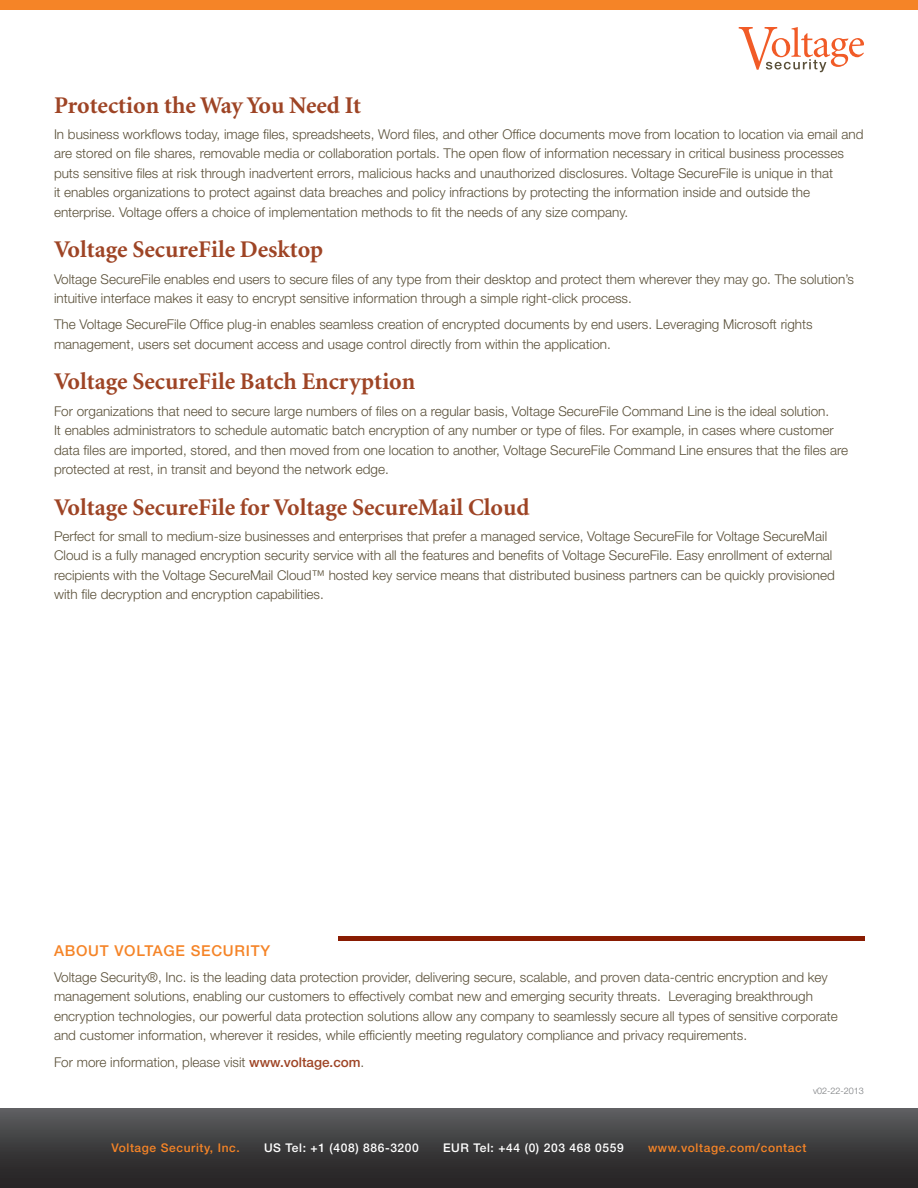
<style>
.page{position:relative;width:918px;height:1188px;background:#fff}
.page>*{position:absolute;margin:0;border:0;box-sizing:border-box;transform-origin:0 0}
.sub-title_red{font:700 24px "Minion";color:#9e4425}
.sub-ttl2{font:500 15px "Helvetica Neue";letter-spacing:.05em;color:#f58427}
.t1{font:300 13.5px/19.5px "Helvetica Neue";color:#5a5039}
.t2{font:500 12px "Helvetica Neue";letter-spacing:.05em;color:#fff}
.t3{font:500 12px "Helvetica Neue";letter-spacing:.05em;color:#f58427}
.t4{font:300 9px "Helvetica Neue";color:#787a7d}
.s1{font-weight:500;color:#9e4425}
</style>
<div class="page">
<svg style="left:739px;top:27px;width:125px;height:45px"></svg>
<div style="left:0;top:1108px;width:918px;height:80px;background:linear-gradient(to bottom,#5b5c5e,#211e1f)"></div>
<div style="left:0;top:0;width:918px;height:9px;background:#f58427"></div>
<hr style="left:338px;top:937px;width:527px;height:4px;background:#891c02">
<p class="sub-title_red" style="left:54px;top:93px;width:308px">Protection the Way You Need It</p>
<p class="t1" style="left:54px;top:124px;width:811px">In business workflows today, image files, spreadsheets, Word files, and other Office documents move from location to location via email and are stored on file shares, removable media or collaboration portals. The open flow of information necessary in critical business processes puts sensitive files at risk through inadvertent errors, malicious hacks and unauthorized disclosures. Voltage SecureFile is unique in that<br>it enables organizations to protect against data breaches and policy infractions by protecting the information inside and outside the enterprise. Voltage offers a choice of implementation methods to fit the needs of any size company.</p>
<p class="sub-title_red" style="left:54px;top:237px;width:271px">Voltage SecureFile Desktop</p>
<p class="t1" style="left:54px;top:269px;width:802px">Voltage SecureFile enables end users to secure files of any type from their desktop and protect them wherever they may go. The solution’s intuitive interface makes it easy to encrypt sensitive information through a simple right-click process.</p>
<p class="t1" style="left:54px;top:314px;width:760px">The Voltage SecureFile Office plug-in enables seamless creation of encrypted documents by end users. Leveraging Microsoft rights management, users set document access and usage control directly from within the application.</p>
<p class="sub-title_red" style="left:54px;top:369px;width:363px">Voltage SecureFile Batch Encryption</p>
<p class="t1" style="left:54px;top:401px;width:796px">For organizations that need to secure large numbers of files on a regular basis, Voltage SecureFile Command Line is the ideal solution.<br>It enables administrators to schedule automatic batch encryption of any number or type of files. For example, in cases where customer data files are imported, stored, and then moved from one location to another, Voltage SecureFile Command Line ensures that the files are protected at rest, in transit and beyond the network edge.</p>
<p class="sub-title_red" style="left:54px;top:495px;width:477px">Voltage SecureFile for Voltage SecureMail Cloud</p>
<p class="t1" style="left:54px;top:526px;width:782px">Perfect for small to medium-size businesses and enterprises that prefer a managed service, Voltage SecureFile for Voltage SecureMail Cloud is a fully managed encryption security service with all the features and benefits of Voltage SecureFile. Easy enrollment of external recipients with the Voltage SecureMail Cloud™ hosted key service means that distributed business partners can be quickly provisioned with file decryption and encryption capabilities.</p>
<p class="sub-ttl2" style="left:54px;top:941px;width:218px">ABOUT VOLTAGE SECURITY</p>
<p class="t1" style="left:54px;top:967px;width:785px">Voltage Security®, Inc. is the leading data protection provider, delivering secure, scalable, and proven data-centric encryption and key management solutions, enabling our customers to effectively combat new and emerging security threats. Leveraging breakthrough encryption technologies, our powerful data protection solutions allow any company to seamlessly secure all types of sensitive corporate and customer information, wherever it resides, while efficiently meeting regulatory compliance and privacy requirements.</p>
<p class="t1" style="left:54px;top:1052px;width:312px">For more information, please visit <span class="s1">www.voltage.com</span>.</p>
<p class="t4" style="left:813px;top:1085px;width:52px">v02-22-2013</p>
<p class="t3" style="left:112px;top:1141px;width:130px">Voltage Security, Inc.</p>
<p class="t2" style="left:264px;top:1141px;width:156px">US Tel: +1 (408) 886-3200</p>
<p class="t2" style="left:443px;top:1141px;width:182px">EUR Tel: +44 (0) 203 468 0559</p>
<p class="t3" style="left:648px;top:1141px;width:160px">www.voltage.com/contact</p>
</div>
